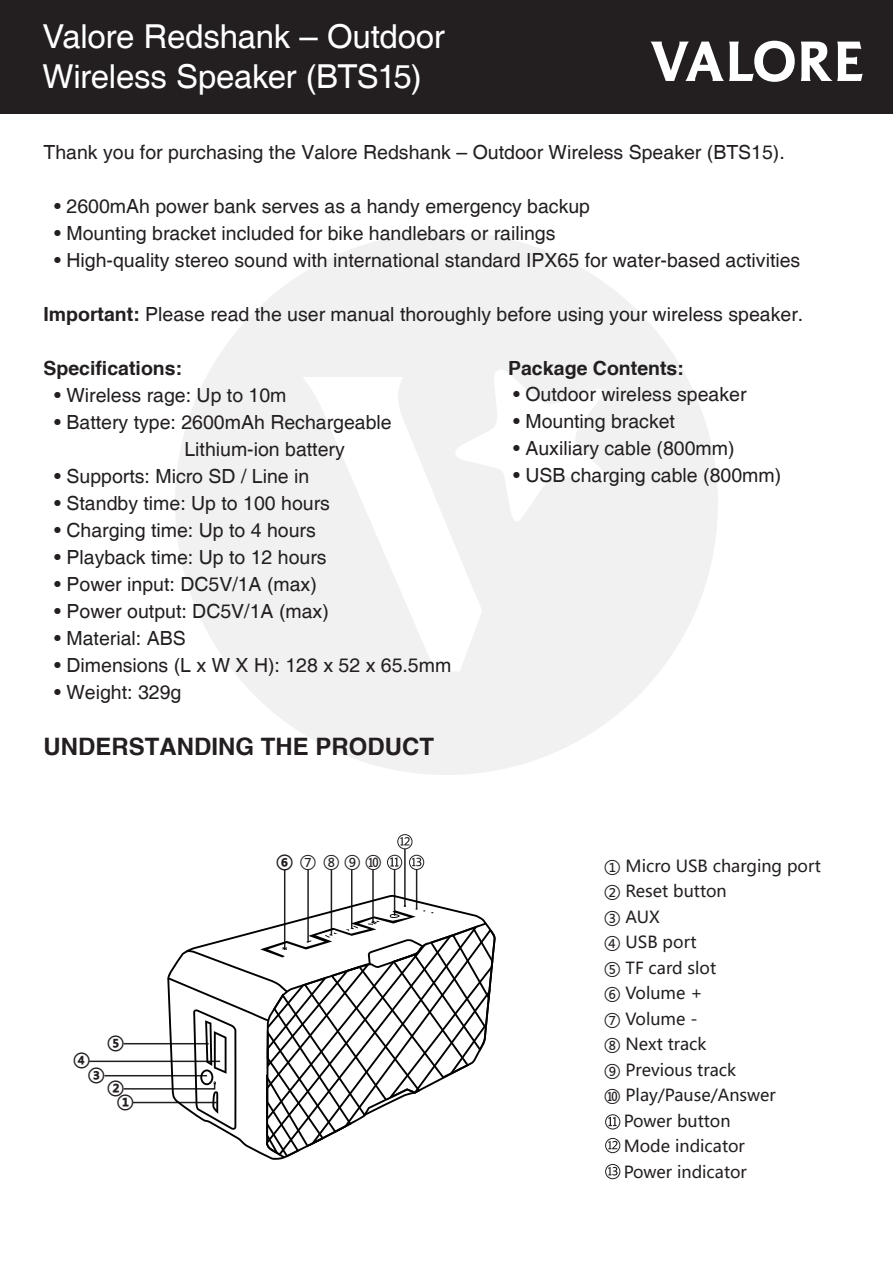
<style>
.page{position:relative;width:893px;height:1263px;background:#fff}
.page>*{position:absolute;margin:0;border:0;box-sizing:border-box;transform-origin:0 0}
.t1{font:33px/39.6px "Helvetica";letter-spacing:-.01em;color:#fff}
.t2{font:700 24px "Helvetica cyr";color:#231f20}
.t3{font:19.5px/27px "Helvetica";color:#231f20}
.t4{font:700 19.5px "Helvetica cyr";color:#231f20}
.t5{font:700 16.8px "Microsoft Ya Hei";color:#231f20}
.t6{font:16.5px "Microsoft Ya Hei";color:#231f20}
.s1{font-family:"Helvetica cyr";font-weight:700}
.s2{font-weight:700;font-size:16.8px}
</style>
<div class="page">
<svg style="left:175px;top:232px;width:543px;height:543px;fill:#f1f1f2"></svg>
<div style="left:0;top:0;width:893px;height:113px;background:#231f20"></div>
<svg style="left:650px;top:41px;width:145px;height:41px"></svg>
<svg style="left:801px;top:42px;width:62px;height:39px"></svg>
<hr style="left:104px;top:1075px;width:103px;height:1px;background:#231f20">
<hr style="left:284px;top:869px;width:1px;height:81px;background:#231f20">
<hr style="left:307px;top:869px;width:2px;height:73px;background:#231f20">
<hr style="left:331px;top:869px;width:1px;height:66px;background:#231f20">
<hr style="left:351px;top:869px;width:1px;height:60px;background:#231f20">
<hr style="left:372px;top:869px;width:2px;height:54px;background:#231f20">
<hr style="left:394px;top:869px;width:1px;height:47px;background:#231f20">
<hr style="left:404px;top:849px;width:2px;height:57px;background:#231f20">
<hr style="left:416px;top:869px;width:1px;height:40px;background:#231f20">
<hr style="left:89px;top:1060px;width:131px;height:2px;background:#231f20">
<svg style="left:222px;top:894px;width:266px;height:266px"></svg>
<svg style="left:265px;top:925px;width:231px;height:231px"></svg>
<svg style="left:122px;top:905px;width:303px;height:225px"></svg>
<svg style="left:387px;top:855px;width:15px;height:15px"></svg>
<svg style="left:397px;top:834px;width:15px;height:15px"></svg>
<svg style="left:409px;top:855px;width:15px;height:15px"></svg>
<svg style="left:605px;top:1114px;width:15px;height:15px"></svg>
<svg style="left:605px;top:1138px;width:15px;height:15px"></svg>
<svg style="left:605px;top:1164px;width:15px;height:15px"></svg>
<h1 class="t1" style="left:42px;top:18px;width:404px">Valore Redshank – Outdoor<br>Wireless Speaker (BTS15)</h1>
<p class="t3" style="left:43px;top:139px;width:743px">Thank you for purchasing the Valore Redshank – Outdoor Wireless Speaker (BTS15).</p>
<p class="t3" style="left:54px;top:193px;width:537px">• 2600mAh power bank serves as a handy emergency backup</p>
<p class="t3" style="left:54px;top:220px;width:503px">• Mounting bracket included for bike handlebars or railings</p>
<p class="t3" style="left:54px;top:247px;width:748px">• High-quality stereo sound with international standard IPX65 for water-based activities</p>
<p class="t3" style="left:43px;top:301px;width:761px"><span class="s1">Important:</span> Please read the user manual thoroughly before using your wireless speaker.</p>
<p class="t4" style="left:43px;top:357px;width:140px">Specifications:</p>
<p class="t4" style="left:508px;top:357px;width:177px">Package Contents:</p>
<p class="t3" style="left:54px;top:382px;width:234px">• Wireless rage: Up to 10m</p>
<p class="t3" style="left:184px;top:409px;width:209px;text-indent:-130px">• Battery type: 2600mAh Rechargeable<br>Lithium-ion battery</p>
<p class="t3" style="left:54px;top:463px;width:257px">• Supports: Micro SD / Line in</p>
<p class="t3" style="left:54px;top:490px;width:277px">• Standby time: Up to 100 hours</p>
<p class="t3" style="left:54px;top:517px;width:263px">• Charging time: Up to 4 hours</p>
<p class="t3" style="left:54px;top:544px;width:274px">• Playback time: Up to 12 hours</p>
<p class="t3" style="left:54px;top:571px;width:264px">• Power input: DC5V/1A (max)</p>
<p class="t3" style="left:54px;top:598px;width:276px">• Power output: DC5V/1A (max)</p>
<p class="t3" style="left:54px;top:625px;width:133px">• Material: ABS</p>
<p class="t3" style="left:54px;top:652px;width:398px">• Dimensions (L x W X H): 128 x 52 x 65.5mm</p>
<p class="t3" style="left:54px;top:679px;width:129px">• Weight: 329g</p>
<p class="t2" style="left:43px;top:733px;width:392px">UNDERSTANDING THE PRODUCT</p>
<p class="t3" style="left:513px;top:381px;width:235px">• Outdoor wireless speaker</p>
<p class="t3" style="left:513px;top:408px;width:163px">• Mounting bracket</p>
<p class="t3" style="left:513px;top:435px;width:223px">• Auxiliary cable (800mm)</p>
<p class="t3" style="left:513px;top:462px;width:269px">• USB charging cable (800mm)</p>
<p class="t5" style="left:108px;top:1030px;width:18px">⑤</p>
<p class="t5" style="left:73px;top:1047px;width:18px">④</p>
<p class="t5" style="left:88px;top:1062px;width:18px">③</p>
<p class="t5" style="left:108px;top:1075px;width:18px">②</p>
<p class="t5" style="left:117px;top:1089px;width:18px">①</p>
<p class="t6" style="left:276px;top:849px;width:107px"><span class="s2">⑥</span>⑦⑧⑨⑩</p>
<p class="t6" style="left:604px;top:855px;width:218px">① Micro USB charging port</p>
<p class="t6" style="left:604px;top:880px;width:124px">② Reset button</p>
<p class="t6" style="left:604px;top:906px;width:57px">③ AUX</p>
<p class="t6" style="left:604px;top:931px;width:94px">④ USB port</p>
<p class="t6" style="left:604px;top:957px;width:114px">⑤ TF card slot</p>
<p class="t6" style="left:604px;top:982px;width:100px">⑥ Volume +</p>
<p class="t6" style="left:604px;top:1008px;width:95px">⑦ Volume -</p>
<p class="t6" style="left:604px;top:1033px;width:104px">⑧ Next track</p>
<p class="t6" style="left:604px;top:1059px;width:133px">⑨ Previous track</p>
<p class="t6" style="left:604px;top:1084px;width:173px">⑩ Play/Pause/Answer</p>
<p class="t6" style="left:624px;top:1110px;width:108px">Power button</p>
<p class="t6" style="left:624px;top:1135px;width:123px">Mode indicator</p>
<p class="t6" style="left:624px;top:1161px;width:125px">Power indicator</p>
</div>
